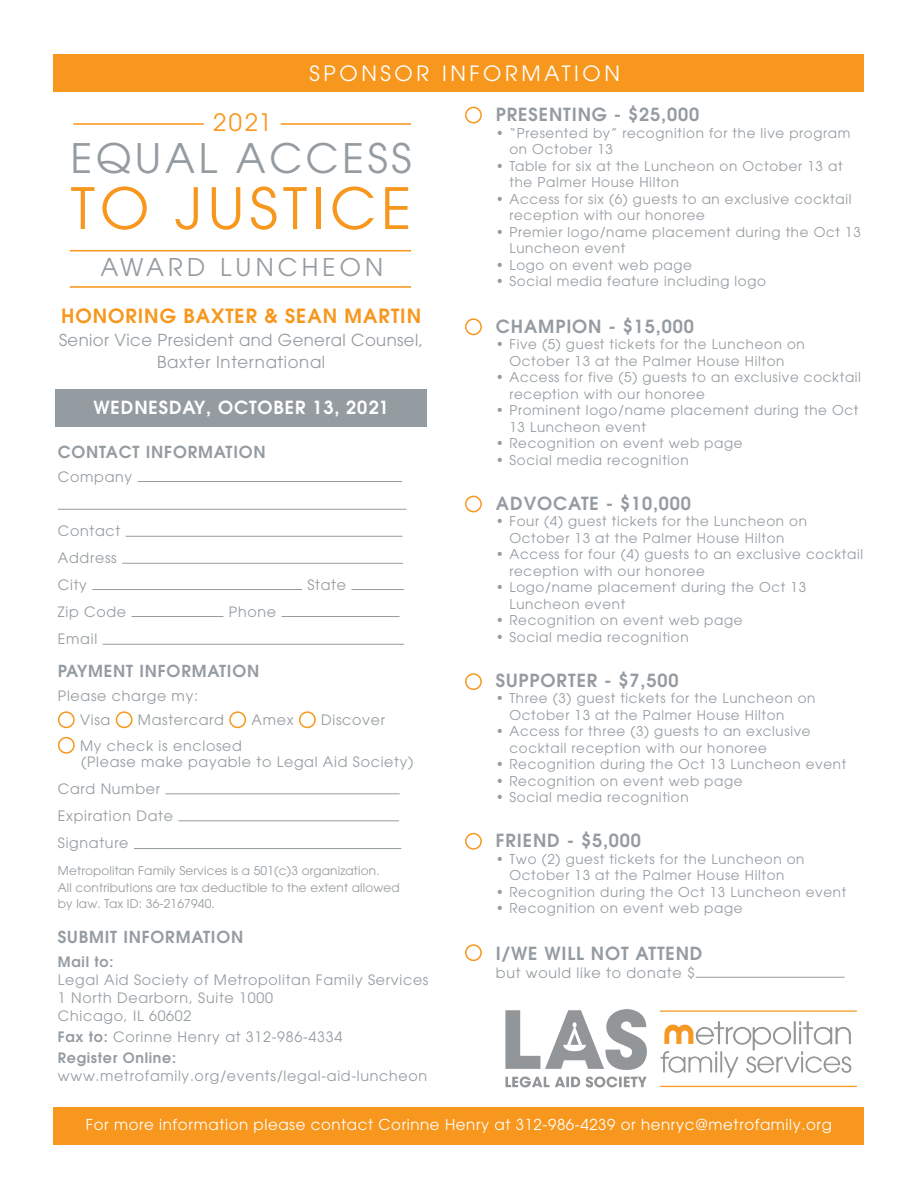
<style>
.page{position:relative;width:918px;height:1188px;background:#fff}
.page>*{position:absolute;margin:0;border:0;box-sizing:border-box;transform-origin:0 0}
.t1{font:56.7px "Avant Garde";letter-spacing:.09em;color:#f7971d}
.t2{font:40.5px "Avant Garde";letter-spacing:.09em;color:#959ca1}
.t3{font:24.3px "Avant Garde";letter-spacing:.17em;color:#959ca1}
.t4{font:23.85px "Avant Garde";color:#f7971d}
.t5{font:21px "Avant Garde";letter-spacing:.17em;color:#fff}
.t6{font:600 19.5px "Avant Garde";letter-spacing:.05em;color:#f7971d}
.t7{font:600 18px "Avant Garde";letter-spacing:.05em;color:#959ca1}
.t8{font:600 18px "Avant Garde";letter-spacing:.05em;color:#fff}
.t9{font:16.5px/22.5px "Avant Garde";letter-spacing:.025em;color:#959ca1;text-align:center}
.t10{font:600 16.5px "Avant Garde";letter-spacing:.05em;color:#959ca1}
.t11{font:15px "Avant Garde";letter-spacing:.04em;color:#fff}
.t12{font:14.25px/27px "Avant Garde";letter-spacing:.05em;color:#959ca1}
.t13{font:600 14.25px "Avant Garde";letter-spacing:.05em;color:#959ca1}
.t14{font:13.5px/16.5px "Avant Garde";letter-spacing:.05em;color:#959ca1}
.t15{font:12px/16.5px "Avant Garde";letter-spacing:.015em;color:#959ca1}
.s1{font-weight:600}
</style>
<div class="page">
<div style="left:55px;top:389px;width:372px;height:38px;background:#959ca1"></div>
<div style="left:54px;top:54px;width:810px;height:38px;background:#f7971d"></div>
<hr style="left:696px;top:977px;width:149px;height:1px;background:#959ca1">
<div style="left:465px;top:107px;width:17px;height:16px;border:2px solid #f7971d;border-radius:50%"></div>
<div style="left:465px;top:318px;width:17px;height:17px;border:2px solid #f7971d;border-radius:50%"></div>
<div style="left:465px;top:496px;width:17px;height:16px;border:2px solid #f7971d;border-radius:50%"></div>
<div style="left:465px;top:673px;width:17px;height:17px;border:2px solid #f7971d;border-radius:50%"></div>
<div style="left:465px;top:833px;width:17px;height:17px;border:2px solid #f7971d;border-radius:50%"></div>
<div style="left:465px;top:944px;width:17px;height:17px;border:2px solid #f7971d;border-radius:50%"></div>
<div style="left:58px;top:711px;width:17px;height:17px;border:2px solid #f7971d;border-radius:50%"></div>
<div style="left:116px;top:711px;width:17px;height:17px;border:2px solid #f7971d;border-radius:50%"></div>
<div style="left:229px;top:711px;width:17px;height:17px;border:2px solid #f7971d;border-radius:50%"></div>
<div style="left:299px;top:711px;width:17px;height:17px;border:2px solid #f7971d;border-radius:50%"></div>
<div style="left:58px;top:737px;width:17px;height:17px;border:2px solid #f7971d;border-radius:50%"></div>
<hr style="left:165px;top:793px;width:235px;height:1px;background:#959ca1">
<hr style="left:178px;top:820px;width:221px;height:1px;background:#959ca1">
<hr style="left:134px;top:848px;width:267px;height:1px;background:#959ca1">
<hr style="left:138px;top:481px;width:264px;height:1px;background:#959ca1">
<hr style="left:58px;top:509px;width:349px;height:1px;background:#959ca1">
<hr style="left:126px;top:536px;width:277px;height:1px;background:#959ca1">
<hr style="left:122px;top:563px;width:281px;height:1px;background:#959ca1">
<hr style="left:92px;top:589px;width:210px;height:1px;background:#959ca1">
<hr style="left:351px;top:589px;width:53px;height:1px;background:#959ca1">
<hr style="left:132px;top:616px;width:92px;height:1px;background:#959ca1">
<hr style="left:282px;top:616px;width:118px;height:1px;background:#959ca1">
<hr style="left:103px;top:644px;width:301px;height:1px;background:#959ca1">
<div style="left:53px;top:1107px;width:811px;height:37px;background:#f7971d"></div>
<hr style="left:70px;top:250px;width:341px;height:1px;background:#f7971d">
<hr style="left:70px;top:286px;width:341px;height:2px;background:#f7971d">
<hr style="left:73px;top:123px;width:131px;height:2px;background:#f7971d">
<hr style="left:281px;top:123px;width:130px;height:2px;background:#f7971d">
<img style="left:505px;top:1009px;width:352px;height:79px">
<h3 class="t5" style="left:310px;top:61px;width:312px">SPONSOR INFORMATION</h3>
<h3 class="t7" style="left:496px;top:103px;width:205px">PRESENTING - $25,000</h3>
<p class="t14" style="left:509px;top:124px;width:343px;text-indent:-14px">• “Presented by” recognition for the live program on October 13</p>
<p class="t14" style="left:509px;top:157px;width:335px;text-indent:-14px">• Table for six at the Luncheon on October 13 at the Palmer House Hilton</p>
<p class="t14" style="left:509px;top:190px;width:344px;text-indent:-14px">• Access for six (6) guests to an exclusive cocktail reception with our honoree</p>
<p class="t14" style="left:509px;top:223px;width:353px;text-indent:-14px">• Premier logo/name placement during the Oct 13<br>Luncheon event</p>
<p class="t14" style="left:496px;top:256px;width:198px">• Logo on event web page</p>
<p class="t14" style="left:496px;top:273px;width:272px">• Social media feature including logo</p>
<h3 class="t7" style="left:496px;top:314px;width:199px">CHAMPION - $15,000</h3>
<p class="t14" style="left:496px;top:336px;width:310px;text-align:center">• Five (5) guest tickets for the Luncheon on<br>October 13 at the Palmer House Hilton</p>
<p class="t14" style="left:509px;top:369px;width:353px;text-indent:-14px">• Access for five (5) guests to an exclusive cocktail reception with our honoree</p>
<p class="t14" style="left:509px;top:402px;width:351px;text-indent:-14px">• Prominent logo/name placement during the Oct<br>13 Luncheon event</p>
<p class="t14" style="left:496px;top:435px;width:248px">• Recognition on event web page</p>
<p class="t14" style="left:496px;top:451px;width:194px">• Social media recognition</p>
<h3 class="t7" style="left:496px;top:491px;width:197px">ADVOCATE - $10,000</h3>
<p class="t14" style="left:509px;top:513px;width:299px;text-indent:-14px">• Four (4) guest tickets for the Luncheon on<br>October 13 at the Palmer House Hilton</p>
<p class="t14" style="left:509px;top:546px;width:355px;text-indent:-14px">• Access for four (4) guests to an exclusive cocktail reception with our honoree</p>
<p class="t14" style="left:509px;top:579px;width:298px;text-indent:-14px">• Logo/name placement during the Oct 13<br>Luncheon event</p>
<p class="t14" style="left:496px;top:612px;width:248px">• Recognition on event web page</p>
<p class="t14" style="left:496px;top:628px;width:194px">• Social media recognition</p>
<h3 class="t7" style="left:496px;top:668px;width:184px">SUPPORTER - $7,500</h3>
<p class="t14" style="left:509px;top:690px;width:308px;text-indent:-14px">• Three (3) guest tickets for the Luncheon on<br>October 13 at the Palmer House Hilton</p>
<p class="t14" style="left:509px;top:723px;width:303px;text-indent:-14px">• Access for three (3) guests to an exclusive cocktail reception with our honoree</p>
<p class="t14" style="left:496px;top:756px;width:352px">• Recognition during the Oct 13 Luncheon event</p>
<p class="t14" style="left:496px;top:772px;width:248px">• Recognition on event web page</p>
<p class="t14" style="left:496px;top:789px;width:194px">• Social media recognition</p>
<h3 class="t7" style="left:496px;top:829px;width:147px">FRIEND - $5,000</h3>
<p class="t14" style="left:496px;top:850px;width:310px;text-align:center">• Two (2) guest tickets for the Luncheon on<br>October 13 at the Palmer House Hilton</p>
<p class="t14" style="left:496px;top:883px;width:352px">• Recognition during the Oct 13 Luncheon event</p>
<p class="t14" style="left:496px;top:900px;width:248px">• Recognition on event web page</p>
<h3 class="t7" style="left:496px;top:941px;width:208px">I/WE WILL NOT ATTEND</h3>
<p class="t12" style="left:496px;top:959px;width:201px">but would like to donate $</p>
<h3 class="t4" style="left:213px;top:108px;width:60px">2021</h3>
<h2 class="t2" style="left:71px;top:135px;width:343px">EQUAL ACCESS</h2>
<h1 class="t1" style="left:71px;top:175px;width:342px">TO JUSTICE</h1>
<h3 class="t3" style="left:100px;top:252px;width:284px">AWARD LUNCHEON</h3>
<h3 class="t6" style="left:61px;top:304px;width:361px">HONORING BAXTER &amp; SEAN MARTIN</h3>
<p class="t9" style="left:59px;top:329px;width:366px">Senior Vice President and General Counsel,<br>Baxter International</p>
<h3 class="t8" style="left:93px;top:396px;width:297px">WEDNESDAY, OCTOBER 13, 2021</h3>
<p class="t10" style="left:58px;top:441px;width:209px">CONTACT INFORMATION</p>
<p class="t12" style="left:58px;top:463px;width:76px">Company</p>
<p class="t12" style="left:58px;top:517px;width:64px">Contact<br>Address<br>City</p>
<p class="t12" style="left:307px;top:571px;width:40px">State</p>
<p class="t12" style="left:58px;top:598px;width:70px">Zip Code</p>
<p class="t12" style="left:229px;top:598px;width:49px">Phone</p>
<p class="t12" style="left:58px;top:625px;width:41px">Email</p>
<p class="t10" style="left:58px;top:660px;width:203px">PAYMENT INFORMATION</p>
<p class="t12" style="left:80px;top:684px;width:119px;line-height:24px;text-indent:-22px">Please charge my:<br>Visa</p>
<p class="t12" style="left:138px;top:706px;width:87px">Mastercard</p>
<p class="t12" style="left:251px;top:706px;width:44px">Amex</p>
<p class="t12" style="left:321px;top:706px;width:65px">Discover</p>
<p class="t12" style="left:80px;top:737px;width:335px;line-height:16.5px">My check is enclosed<br>(Please make payable to Legal Aid Society)</p>
<p class="t12" style="left:58px;top:775px;width:117px">Card Number<br>Expiration Date<br>Signature</p>
<p class="t15" style="left:58px;top:863px;width:343px">Metropolitan Family Services is a 501(c)3 organization.<br>All contributions are tax deductible to the extent allowed by law. Tax ID: 36-2167940.</p>
<p class="t10" style="left:58px;top:926px;width:187px">SUBMIT INFORMATION</p>
<p class="t13" style="left:58px;top:953px;width:57px">Mail to:</p>
<p class="t12" style="left:58px;top:971px;width:372px;line-height:18px">Legal Aid Society of Metropolitan Family Services<br>1 North Dearborn, Suite 1000<br>Chicago, IL 60602</p>
<p class="t12" style="left:58px;top:1027px;width:286px;line-height:21px"><span class="s1">Fax to:</span> Corinne Henry at 312-986-4334<br><span class="s1">Register Online:</span></p>
<p class="t12" style="left:58px;top:1063px;width:371px">www.metrofamily.org/events/legal-aid-luncheon</p>
<p class="t11" style="left:86px;top:1115px;width:748px">For more information please contact Corinne Henry at 312-986-4239 or henryc@metrofamily.org</p>
</div>
